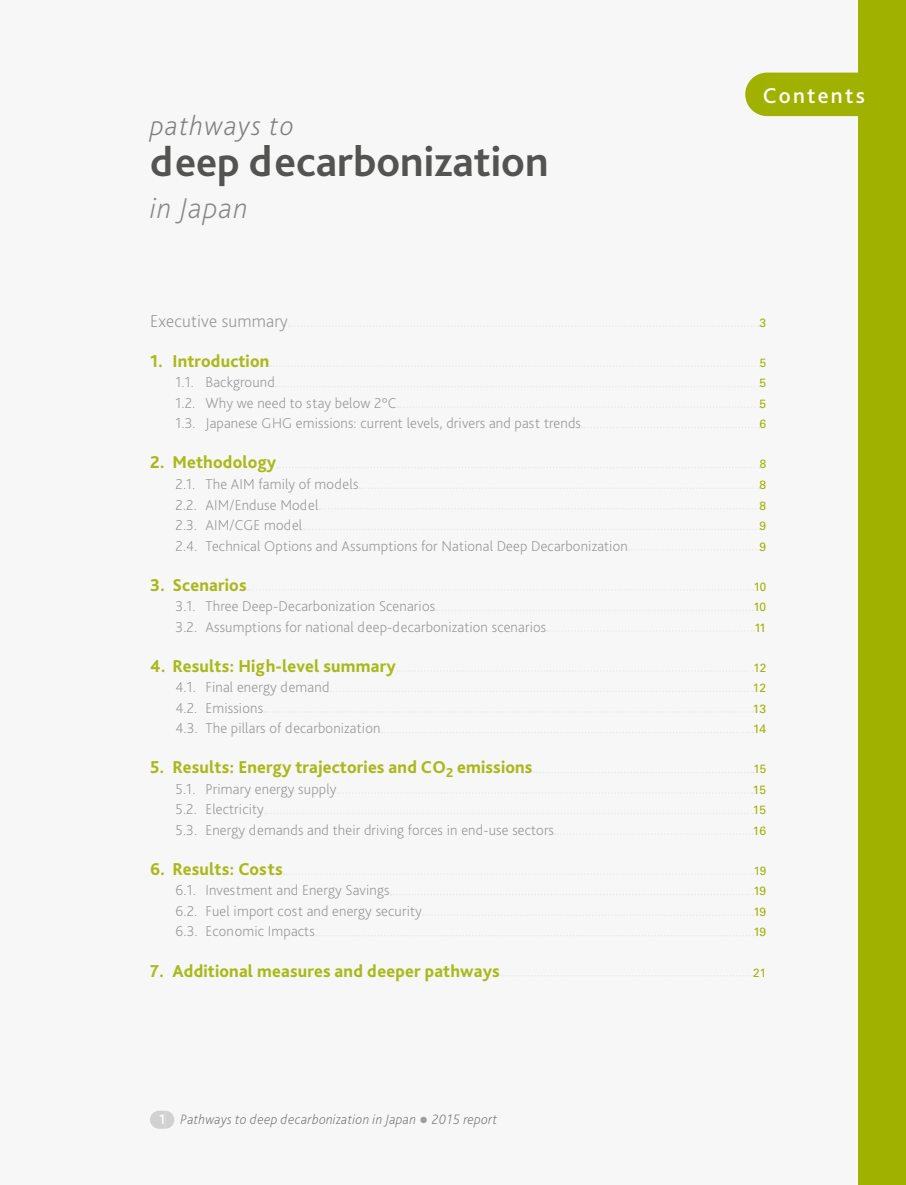
<style>
.page{position:relative;width:906px;height:1185px;background:#f7f7f7}
.page>*{position:absolute;margin:0;border:0;box-sizing:border-box;transform-origin:0 0}
.t1{font:700 43.8px "Bliss Pro";color:#535352}
.t2{font:italic 200 30px "Bliss Pro";letter-spacing:.04em;color:#878787}
.t3{font:italic 200 28.5px "Bliss Pro";letter-spacing:.05em;color:#7e7e7d}
.xx_DDPP_country_code{font:500 22.5px "Bliss Pro";letter-spacing:.1em;color:#fff}
.t4{font:800 18px "Bliss Pro";letter-spacing:.01em;color:#a9b91a}
.xx_DDPP_TOC_Title{font:200 18px "Bliss Pro";letter-spacing:.01em;color:#929292}
.t5{font:200 15px "Bliss Pro";letter-spacing:.01em;color:#929292}
.xx_DDPP_Footer{font:italic 200 14.25px "Bliss Pro";letter-spacing:.025em;color:#737372}
.xx_DDPP_TOC_Title-2{font:12px "Univers LT Std";letter-spacing:-.015em;color:#a0b100}
.s1{font-size:42.6px}
.s2{font-weight:500;font-style:normal;color:#fff}
</style>
<div class="page">
<div style="left:858px;top:0;width:48px;height:1185px;background:#a0b100"></div>
<div style="left:159px;top:1111px;width:6px;height:18px;background:#d1d1d1"></div>
<svg style="left:150px;top:1111px;width:9px;height:18px"></svg>
<svg style="left:165px;top:1111px;width:9px;height:18px"></svg>
<svg style="left:289px;top:326px;width:471px;height:1px"></svg>
<svg style="left:270px;top:366px;width:490px;height:1px"></svg>
<svg style="left:276px;top:386px;width:484px;height:1px"></svg>
<svg style="left:397px;top:407px;width:363px;height:1px"></svg>
<svg style="left:582px;top:427px;width:178px;height:1px"></svg>
<svg style="left:277px;top:467px;width:483px;height:1px"></svg>
<svg style="left:359px;top:488px;width:401px;height:1px"></svg>
<svg style="left:319px;top:508px;width:441px;height:1px"></svg>
<svg style="left:303px;top:529px;width:457px;height:1px"></svg>
<svg style="left:629px;top:549px;width:131px;height:1px"></svg>
<svg style="left:248px;top:589px;width:506px;height:1px"></svg>
<svg style="left:436px;top:610px;width:318px;height:1px"></svg>
<svg style="left:547px;top:630px;width:208px;height:1px"></svg>
<svg style="left:397px;top:670px;width:357px;height:2px"></svg>
<svg style="left:330px;top:691px;width:423px;height:1px"></svg>
<svg style="left:381px;top:732px;width:372px;height:1px"></svg>
<svg style="left:533px;top:772px;width:221px;height:1px"></svg>
<svg style="left:337px;top:793px;width:416px;height:1px"></svg>
<svg style="left:265px;top:813px;width:488px;height:1px"></svg>
<svg style="left:555px;top:834px;width:198px;height:1px"></svg>
<svg style="left:284px;top:874px;width:470px;height:1px"></svg>
<svg style="left:391px;top:894px;width:363px;height:1px"></svg>
<svg style="left:423px;top:915px;width:331px;height:1px"></svg>
<svg style="left:316px;top:935px;width:438px;height:1px"></svg>
<svg style="left:501px;top:975px;width:252px;height:1px"></svg>
<div style="left:745px;top:73px;width:113px;height:43px;background:#a0b100"></div>
<p class="t3" style="left:150px;top:108px;width:145px">pathways to</p>
<p class="t1" style="left:150px;top:134px;width:400px"><span class="s1">deep</span> decarbonization</p>
<p class="t2" style="left:150px;top:189px;width:99px">in Japan</p>
<p class="xx_DDPP_country_code" style="left:763px;top:82px;width:103px">Contents</p>
<p class="xx_DDPP_TOC_Title" style="left:150px;top:310px;width:139px">Executive summary</p>
<p class="xx_DDPP_TOC_Title-2" style="left:760px;top:315px;width:8px">3</p>
<p class="t4" style="left:150px;top:350px;width:121px">1. Introduction</p>
<p class="xx_DDPP_TOC_Title-2" style="left:760px;top:356px;width:8px">5</p>
<p class="t5" style="left:176px;top:373px;width:101px">1.1. Background</p>
<p class="xx_DDPP_TOC_Title-2" style="left:760px;top:376px;width:8px">5</p>
<p class="t5" style="left:176px;top:394px;width:223px">1.2. Why we need to stay below 2°C</p>
<p class="xx_DDPP_TOC_Title-2" style="left:760px;top:397px;width:8px">5</p>
<p class="t5" style="left:176px;top:414px;width:407px">1.3. Japanese GHG emissions: current levels, drivers and past trends</p>
<p class="xx_DDPP_TOC_Title-2" style="left:760px;top:417px;width:8px">6</p>
<p class="t4" style="left:150px;top:451px;width:128px">2. Methodology</p>
<p class="xx_DDPP_TOC_Title-2" style="left:760px;top:457px;width:8px">8</p>
<p class="t5" style="left:176px;top:475px;width:184px">2.1. The AIM family of models</p>
<p class="xx_DDPP_TOC_Title-2" style="left:760px;top:478px;width:8px">8</p>
<p class="t5" style="left:176px;top:495px;width:144px">2.2. AIM/Enduse Model</p>
<p class="xx_DDPP_TOC_Title-2" style="left:760px;top:498px;width:8px">8</p>
<p class="t5" style="left:176px;top:516px;width:128px">2.3. AIM/CGE model</p>
<p class="xx_DDPP_TOC_Title-2" style="left:760px;top:519px;width:8px">9</p>
<p class="t5" style="left:176px;top:536px;width:454px">2.4. Technical Options and Assumptions for National Deep Decarbonization</p>
<p class="xx_DDPP_TOC_Title-2" style="left:760px;top:539px;width:8px">9</p>
<p class="t4" style="left:150px;top:573px;width:98px">3. Scenarios</p>
<p class="xx_DDPP_TOC_Title-2" style="left:754px;top:579px;width:14px">10</p>
<p class="t5" style="left:176px;top:597px;width:261px">3.1. Three Deep-Decarbonization Scenarios</p>
<p class="xx_DDPP_TOC_Title-2" style="left:753px;top:600px;width:14px">10</p>
<p class="t5" style="left:176px;top:617px;width:372px">3.2. Assumptions for national deep-decarbonization scenarios</p>
<p class="xx_DDPP_TOC_Title-2" style="left:754px;top:620px;width:13px">11</p>
<p class="t4" style="left:150px;top:655px;width:247px">4. Results: High-level summary</p>
<p class="xx_DDPP_TOC_Title-2" style="left:753px;top:660px;width:14px">12</p>
<p class="t5" style="left:176px;top:678px;width:155px">4.1. Final energy demand</p>
<p class="xx_DDPP_TOC_Title-2" style="left:753px;top:681px;width:15px">12</p>
<p class="t5" style="left:176px;top:698px;width:89px">4.2. Emissions</p>
<p class="xx_DDPP_TOC_Title-2" style="left:753px;top:701px;width:15px">13</p>
<p class="t5" style="left:176px;top:719px;width:207px">4.3. The pillars of decarbonization</p>
<p class="xx_DDPP_TOC_Title-2" style="left:753px;top:722px;width:15px">14</p>
<p class="t4" style="left:150px;top:756px;width:384px">5. Results: Energy trajectories and CO<sub>2</sub> emissions</p>
<p class="xx_DDPP_TOC_Title-2" style="left:753px;top:762px;width:14px">15</p>
<p class="t5" style="left:176px;top:780px;width:162px">5.1. Primary energy supply</p>
<p class="xx_DDPP_TOC_Title-2" style="left:753px;top:782px;width:15px">15</p>
<p class="t5" style="left:176px;top:800px;width:90px">5.2. Electricity</p>
<p class="xx_DDPP_TOC_Title-2" style="left:753px;top:803px;width:15px">15</p>
<p class="t5" style="left:176px;top:821px;width:380px">5.3. Energy demands and their driving forces in end-use sectors</p>
<p class="xx_DDPP_TOC_Title-2" style="left:753px;top:824px;width:15px">16</p>
<p class="t4" style="left:150px;top:858px;width:134px">6. Results: Costs</p>
<p class="xx_DDPP_TOC_Title-2" style="left:754px;top:864px;width:14px">19</p>
<p class="t5" style="left:176px;top:881px;width:216px">6.1. Investment and Energy Savings</p>
<p class="xx_DDPP_TOC_Title-2" style="left:754px;top:884px;width:14px">19</p>
<p class="t5" style="left:176px;top:902px;width:248px">6.2. Fuel import cost and energy security</p>
<p class="xx_DDPP_TOC_Title-2" style="left:754px;top:905px;width:14px">19</p>
<p class="t5" style="left:176px;top:922px;width:141px">6.3. Economic Impacts</p>
<p class="xx_DDPP_TOC_Title-2" style="left:754px;top:925px;width:14px">19</p>
<p class="t4" style="left:150px;top:959px;width:351px">7. Additional measures and deeper pathways</p>
<p class="xx_DDPP_TOC_Title-2" style="left:753px;top:965px;width:15px">21</p>
<p class="xx_DDPP_Footer" style="left:159px;top:1111px;width:340px"><span class="s2">1</span> Pathways to deep decarbonization in Japan 2015 report</p>
</div>
